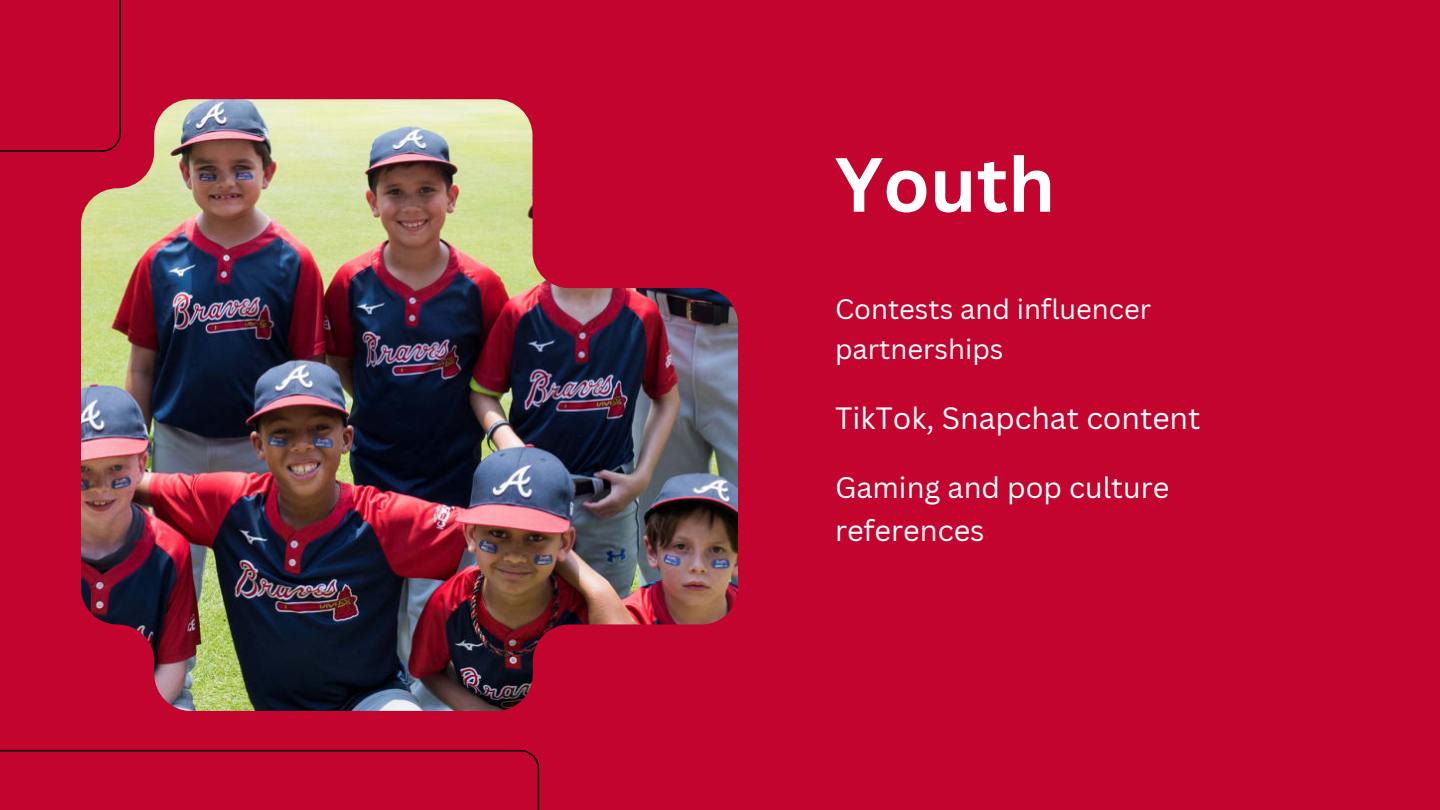
<style>
.page{position:relative;width:1440px;height:810px;background:#c2042f}
.page>*{position:absolute;margin:0;border:0;box-sizing:border-box;transform-origin:0 0}
.t1{font:700 75px "Canva Sans";color:#fff}
.t2{font:30px "Canva Sans";color:#fff}
.t3{font:28.9px/42.8px "Canva Sans";color:#fff}
.t4{font:27.4px/40.5px "Canva Sans";color:#fff}
</style>
<div class="page">
<img style="left:81px;top:99px;width:657px;height:612px">
<svg style="left:0;top:0;width:121px;height:152px"></svg>
<svg style="left:0;top:750px;width:539px;height:60px"></svg>
<p class="t1" style="left:835px;top:132px;width:222px">Youth</p>
<p class="t4" style="left:835px;top:288px;width:318px">Contests and influencer partnerships</p>
<p class="t2" style="left:835px;top:397px;width:367px">TikTok, Snapchat content</p>
<p class="t3" style="left:835px;top:466px;width:336px">Gaming and pop culture references</p>
</div>
